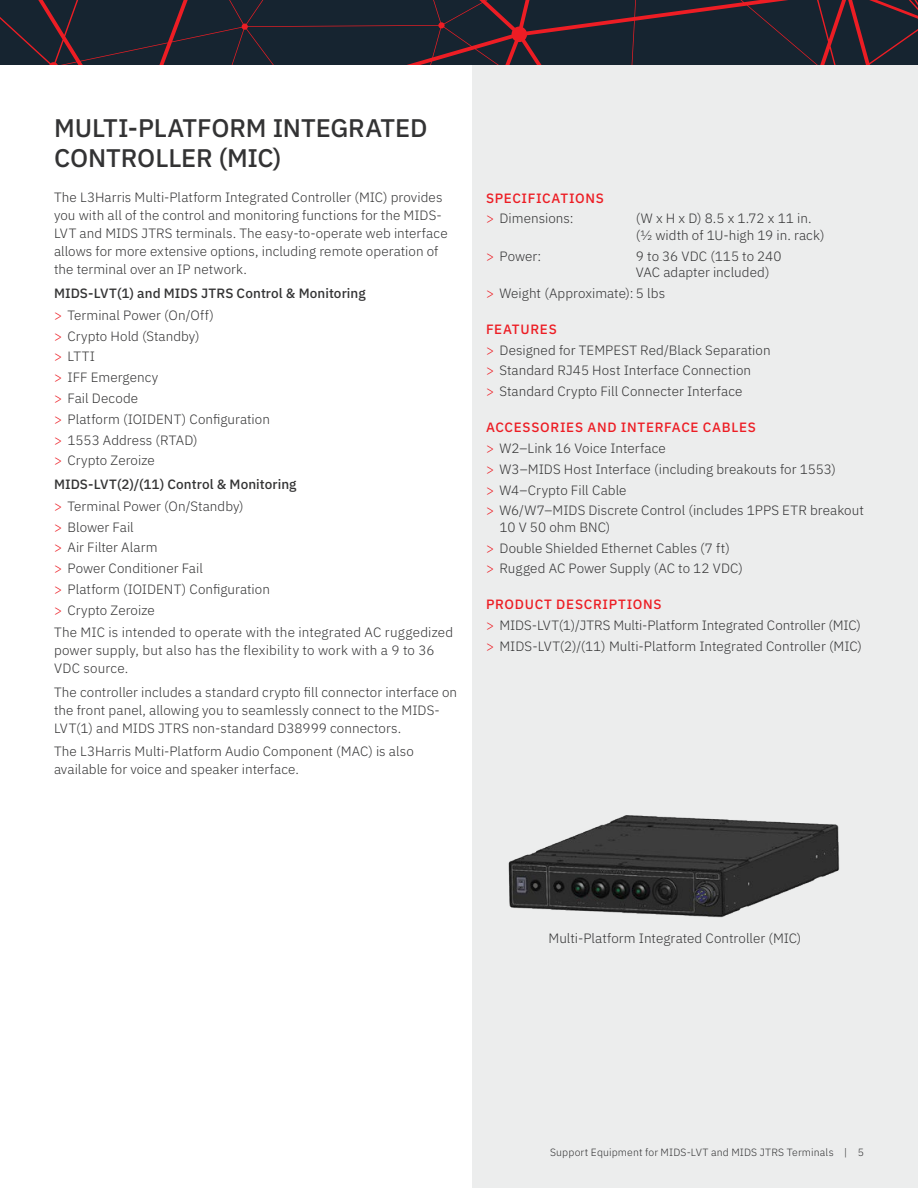
<style>
.page{position:relative;width:918px;height:1188px;background:#fff}
.page>*{position:absolute;margin:0;border:0;box-sizing:border-box;transform-origin:0 0}
.t1{font:500 25.5px/30px "IBM Plex Sans";letter-spacing:-.005em;color:#333334}
.t2{font:300 13.5px/21px "IBM Plex Sans";letter-spacing:.005em;color:#333334}
.t3{font:500 13.5px/20.9px "IBM Plex Sans";letter-spacing:.05em;color:#ed1d24}
.t4{font:300 10.5px "IBM Plex Sans";letter-spacing:.015em;color:#333334}
.s1{font-weight:500}
.s2{color:#ed1d24}
.s3{font-weight:300}
.s4{font-weight:300;color:#333334}
.s5{font-weight:500;color:#ed1d24}
</style>
<div class="page">
<div style="left:472px;top:54px;width:446px;height:1134px;background:#eceded"></div>
<img style="left:508px;top:815px;width:332px;height:103px">
<svg style="left:0;top:0;width:918px;height:65px;fill:#162430"></svg>
<h1 class="t1" style="left:54px;top:110px;width:375px">MULTI-PLATFORM INTEGRATED<br>CONTROLLER (MIC)</h1>
<p class="t2" style="left:54px;top:188px;width:395px;line-height:18px">The L3Harris Multi-Platform Integrated Controller (MIC) provides you with all of the control and monitoring functions for the MIDS-LVT and MIDS JTRS terminals. The easy-to-operate web interface allows for more extensive options, including remote operation of the terminal over an IP network.</p>
<p class="t2" style="left:54px;top:281px;width:313px"><span class="s1">MIDS-LVT(1) and MIDS JTRS Control &amp; Monitoring </span><span class="s2">&gt;</span> Terminal Power (On/Off)<br><span class="s2">&gt;</span> Crypto Hold (Standby)<br><span class="s2">&gt;</span> LTTI<br><span class="s2">&gt;</span> IFF Emergency<br><span class="s2">&gt;</span> Fail Decode<br><span class="s2">&gt;</span> Platform (IOIDENT) Configuration<br><span class="s2">&gt;</span> 1553 Address (RTAD)<br><span class="s2">&gt;</span> Crypto Zeroize</p>
<p class="t2" style="left:54px;top:472px;width:244px"><span class="s1">MIDS-LVT(2)/(11) Control &amp; Monitoring </span><span class="s2">&gt;</span> Terminal Power (On/Standby)<br><span class="s2">&gt;</span> Blower Fail<br><span class="s2">&gt;</span> Air Filter Alarm<br><span class="s2">&gt;</span> Power Conditioner Fail<br><span class="s2">&gt;</span> Platform (IOIDENT) Configuration<br><span class="s2">&gt;</span> Crypto Zeroize</p>
<p class="t2" style="left:54px;top:622px;width:401px;line-height:18px">The MIC is intended to operate with the integrated AC ruggedized power supply, but also has the flexibility to work with a 9 to 36<br>VDC source.</p>
<p class="t2" style="left:54px;top:682px;width:405px;line-height:18px">The controller includes a standard crypto fill connector interface on the front panel, allowing you to seamlessly connect to the MIDS-<br>LVT(1) and MIDS JTRS non-standard D38999 connectors.</p>
<p class="t2" style="left:54px;top:741px;width:361px;line-height:18px">The L3Harris Multi-Platform Audio Component (MAC) is also available for voice and speaker interface.</p>
<p class="t3" style="left:486px;top:186px;width:119px">SPECIFICATIONS <span class="s3">&gt;</span> <span class="s4">Dimensions:</span></p>
<p class="t2" style="left:636px;top:209px;width:190px;line-height:16.5px">(W x H x D) 8.5 x 1.72 x 11 in. (½ width of 1U-high 19 in. rack)</p>
<p class="t2" style="left:486px;top:244px;width:57px"><span class="s2">&gt;</span> Power:</p>
<p class="t2" style="left:636px;top:246px;width:147px;line-height:16.5px">9 to 36 VDC (115 to 240<br>VAC adapter included)</p>
<p class="t2" style="left:486px;top:282px;width:181px"><span class="s2">&gt;</span> Weight (Approximate): 5 lbs</p>
<p class="t2" style="left:486px;top:317px;width:286px"><span class="s5">FEATURES<br></span><span class="s2">&gt;</span> Designed for TEMPEST Red/Black Separation <span class="s2">&gt;</span> Standard RJ45 Host Interface Connection<br><span class="s2">&gt;</span> Standard Crypto Fill Connecter Interface</p>
<p class="t2" style="left:486px;top:416px;width:379px"><span class="s5">ACCESSORIES AND INTERFACE CABLES<br></span><span class="s2">&gt;</span> W2–Link 16 Voice Interface<br><span class="s2">&gt;</span> W3–MIDS Host Interface (including breakouts for 1553)<br><span class="s2">&gt;</span> W4–Crypto Fill Cable<br><span class="s2">&gt;</span> W6/W7–MIDS Discrete Control (includes 1PPS ETR breakout</p>
<p class="t2" style="left:486px;top:515px;width:258px;text-indent:14px">10 V 50 ohm BNC)<br><span class="s2">&gt;</span> Double Shielded Ethernet Cables (7 ft)<br><span class="s2">&gt;</span> Rugged AC Power Supply (AC to 12 VDC)</p>
<p class="t2" style="left:486px;top:593px;width:378px"><span class="s5">PRODUCT DESCRIPTIONS<br></span><span class="s2">&gt;</span> MIDS-LVT(1)/JTRS Multi-Platform Integrated Controller (MIC) <span class="s2">&gt;</span> MIDS-LVT(2)/(11) Multi-Platform Integrated Controller (MIC)</p>
<p class="t2" style="left:549px;top:926px;width:254px">Multi-Platform Integrated Controller (MIC)</p>
<p class="t4" style="left:550px;top:1144px;width:315px">Support Equipment for MIDS-LVT and MIDS JTRS Terminals | 5</p>
</div>
